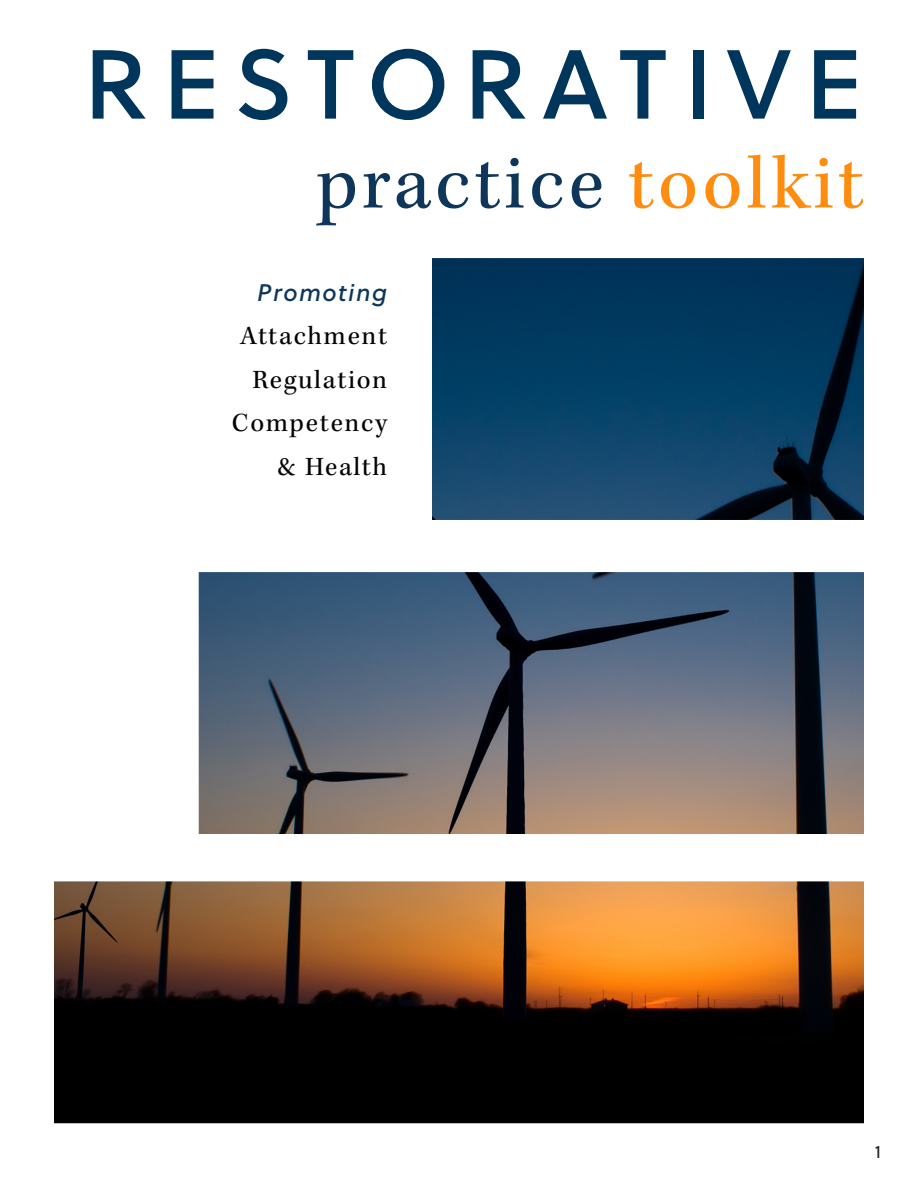
<style>
.page{position:relative;width:918px;height:1188px;background:#fff}
.page>*{position:absolute;margin:0;border:0;box-sizing:border-box;transform-origin:0 0}
.Special_Header_Centr{font:120px "Soleil";letter-spacing:.1em;color:#00365c}
.t1{font:78px "Kepler Std";letter-spacing:.05em;color:#0e365b}
.t2{font:27px "Kepler Std";letter-spacing:.06em;color:#040503}
.t3{font:italic 24px "Soleil Bk";letter-spacing:.06em;color:#0e365b}
.t4{font:18px "Soleil";color:#231f20}
.s1{color:#fe8c0f}
</style>
<div class="page">
<img style="left:54px;top:258px;width:810px;height:865px">
<p class="Special_Header_Centr" style="left:82px;top:-11px;width:785px">restorative</p>
<p class="t1" style="left:316px;top:139px;width:549px">practice <span class="s1">toolkit</span></p>
<p class="t3" style="left:257px;top:275px;width:131px">Promoting</p>
<p class="t2" style="left:240px;top:320px;width:148px">Attachment</p>
<p class="t2" style="left:252px;top:364px;width:136px">Regulation</p>
<p class="t2" style="left:232px;top:407px;width:157px">Competency</p>
<p class="t2" style="left:277px;top:451px;width:112px">&amp; Health</p>
<p class="t4" style="left:875px;top:1139px;width:8px">1</p>
</div>
